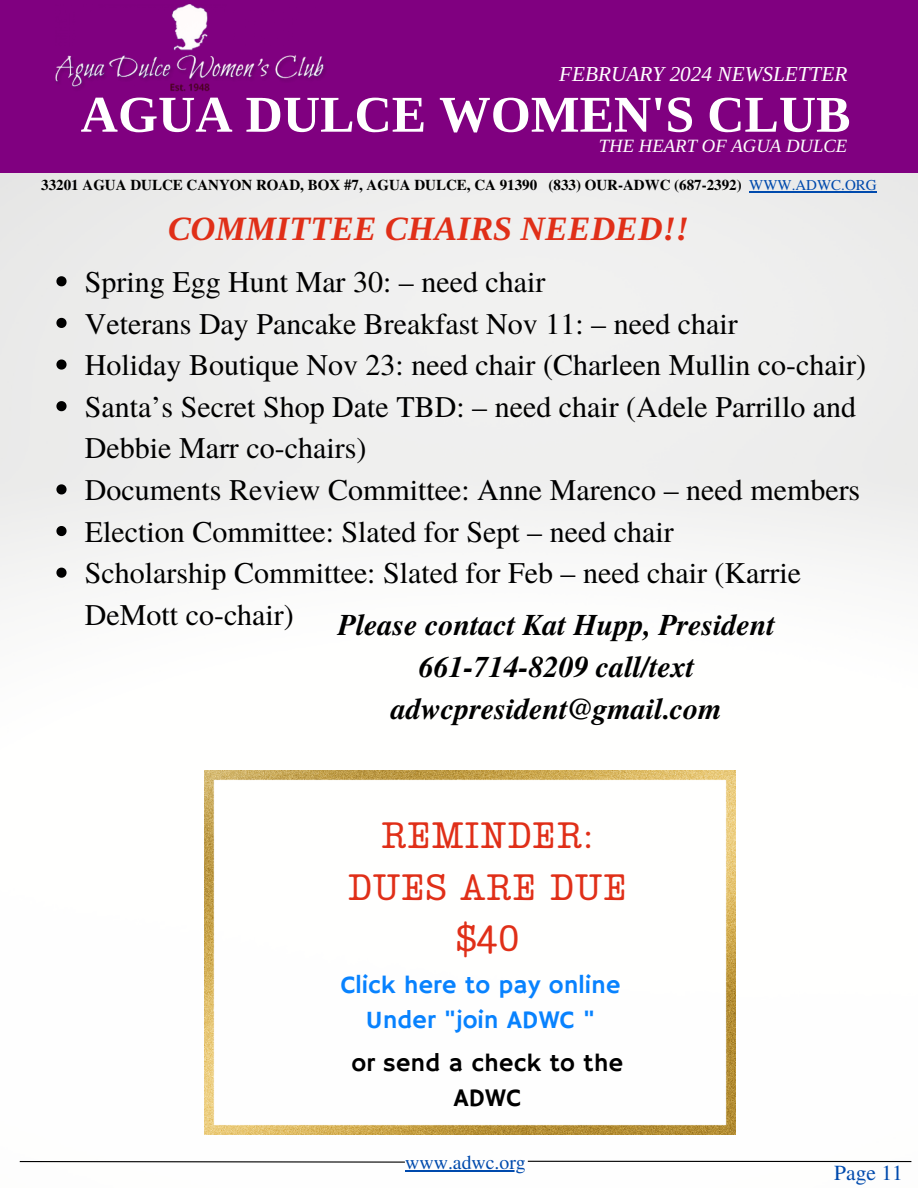
<style>
.page{position:relative;width:918px;height:1188px;background:#fff}
.page>*{position:absolute;margin:0;border:0;box-sizing:border-box;transform-origin:0 0}
.t1{font:700 51.6px "Libra Serif Modern";color:#fff}
.t2{font:37.05px/51.8px "Lumios TW New";color:#e02f18;text-align:center}
.t3{font:italic 700 34.2px "Libra Serif Modern";color:#e02f18}
.t4{font:30px/41.7px "Te X Gyre Termes";color:#000}
.t5{font:italic 700 30px/41.7px "Te X Gyre Termes";color:#000;text-align:center}
.t6{font:25.2px/35.1px "Hammersmith One";color:#0882fe;text-align:center}
.t7{font:25.2px/35.1px "Hammersmith One";color:#000;text-align:center}
.t8{font:21.45px "Te X Gyre Termes";color:#004aad}
.t9{font:italic 21.3px "Libra Serif Modern";color:#fff}
.t10{font:19.8px "Te X Gyre Termes";color:#004aad}
.t11{font:italic 18.75px "Libra Serif Modern";color:#fff}
.t12{font:700 15px "Te X Gyre Termes";color:#000}
.s1{font-weight:400;color:#004aad}
</style>
<div class="page">
<img style="left:0;top:173px;width:918px;height:999px">
<svg style="left:19px;top:1160px;width:387px;height:3px"></svg>
<hr style="left:528px;top:1161px;width:383px;height:1px;background:#000">
<hr style="left:405px;top:1170px;width:121px;height:1px;background:#004aad">
<div style="left:0;top:0;width:918px;height:173px;background:#800080"></div>
<img style="left:56px;top:5px;width:269px;height:86px">
<hr style="left:749px;top:191px;width:128px;height:1px;background:#004aad">
<svg style="left:56px;top:276px;width:11px;height:10px"></svg>
<svg style="left:56px;top:318px;width:11px;height:10px"></svg>
<svg style="left:56px;top:359px;width:11px;height:11px"></svg>
<svg style="left:56px;top:401px;width:11px;height:10px"></svg>
<svg style="left:56px;top:484px;width:11px;height:10px"></svg>
<svg style="left:56px;top:526px;width:11px;height:10px"></svg>
<svg style="left:56px;top:568px;width:11px;height:10px"></svg>
<img style="left:204px;top:770px;width:531px;height:365px">
<p class="t9" style="left:559px;top:62px;width:290px">FEBRUARY 2024 NEWSLETTER</p>
<h1 class="t1" style="left:81px;top:85px;width:771px">AGUA DULCE WOMEN'S CLUB</h1>
<p class="t11" style="left:599px;top:136px;width:250px">THE HEART OF AGUA DULCE</p>
<p class="t12" style="left:41px;top:173px;width:837px">33201 AGUA DULCE CANYON ROAD, BOX #7, AGUA DULCE, CA 91390 (833) OUR-ADWC (687-2392) <span class="s1">WWW.ADWC.ORG</span></p>
<p class="t3" style="left:168px;top:209px;width:522px">COMMITTEE CHAIRS NEEDED!!</p>
<p class="t4" style="left:85px;top:260px;width:783px">Spring Egg Hunt Mar 30: – need chair<br>Veterans Day Pancake Breakfast Nov 11: – need chair<br>Holiday Boutique Nov 23: need chair (Charleen Mullin co-chair)<br>Santa’s Secret Shop Date TBD: – need chair (Adele Parrillo and Debbie Marr co-chairs)<br>Documents Review Committee: Anne Marenco – need members Election Committee: Slated for Sept – need chair<br>Scholarship Committee: Slated for Feb – need chair (Karrie DeMott co-chair)</p>
<p class="t5" style="left:338px;top:603px;width:439px">Please contact Kat Hupp, President<br>661-714-8209 call/text adwcpresident@gmail.com</p>
<p class="t2" style="left:348px;top:806px;width:281px">REMINDER:<br>DUES ARE DUE $40</p>
<p class="t6" style="left:341px;top:969px;width:281px">Click here to pay online<br>Under "join ADWC "</p>
<p class="t7" style="left:352px;top:1046px;width:273px">or send a check to the<br>ADWC</p>
<p class="t10" style="left:405px;top:1148px;width:122px">www.adwc.org</p>
<p class="t8" style="left:834px;top:1157px;width:70px">Page 11</p>
</div>
